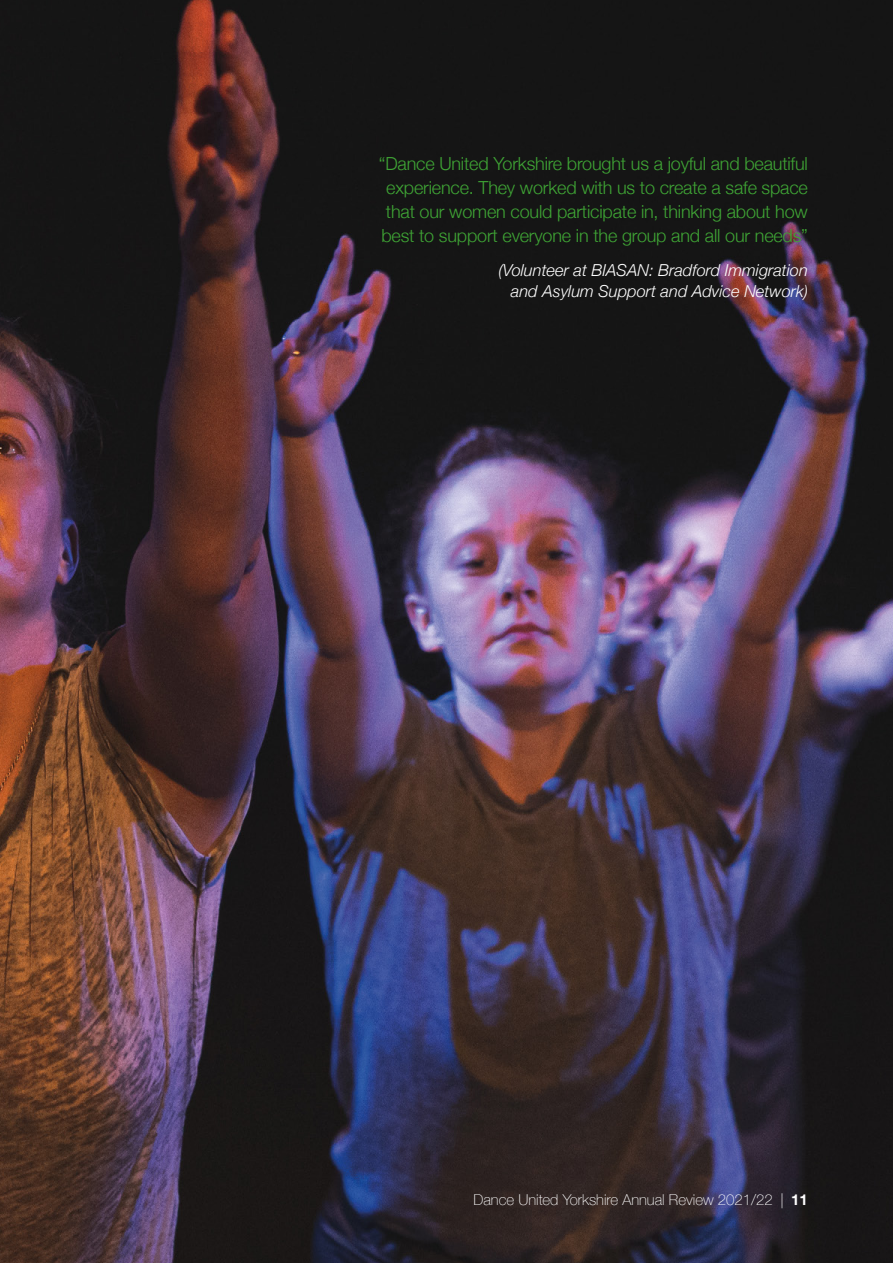
<style>
.page{position:relative;width:893px;height:1263px;background:#fff}
.page>*{position:absolute;margin:0;border:0;box-sizing:border-box;transform-origin:0 0}
.quote{font:300 18px/24px "Helvetica Neue";letter-spacing:-.01em;color:#3fa535;text-align:justify}
.quote_name{font:italic 300 16.5px/21px "Helvetica Neue";color:#fff;text-align:right}
.txt{font:100 15px "Helvetica Neue";color:#fff}
.s1{font-weight:700}
</style>
<div class="page">
<img style="left:0;top:0;width:893px;height:1263px">
<p class="quote" style="left:379px;top:151px;width:431px">“Dance United Yorkshire brought us a joyful and beautiful experience. They worked with us to create a safe space that our women could participate in, thinking about how best to support everyone in the group and all our needs”</p>
<p class="quote_name" style="left:499px;top:258px;width:311px">(Volunteer at BIASAN: Bradford Immigration and Asylum Support and Advice Network)</p>
<p class="txt" style="left:473px;top:1188px;width:336px">Dance United Yorkshire Annual Review 2021/22 | <span class="s1">11</span></p>
</div>
